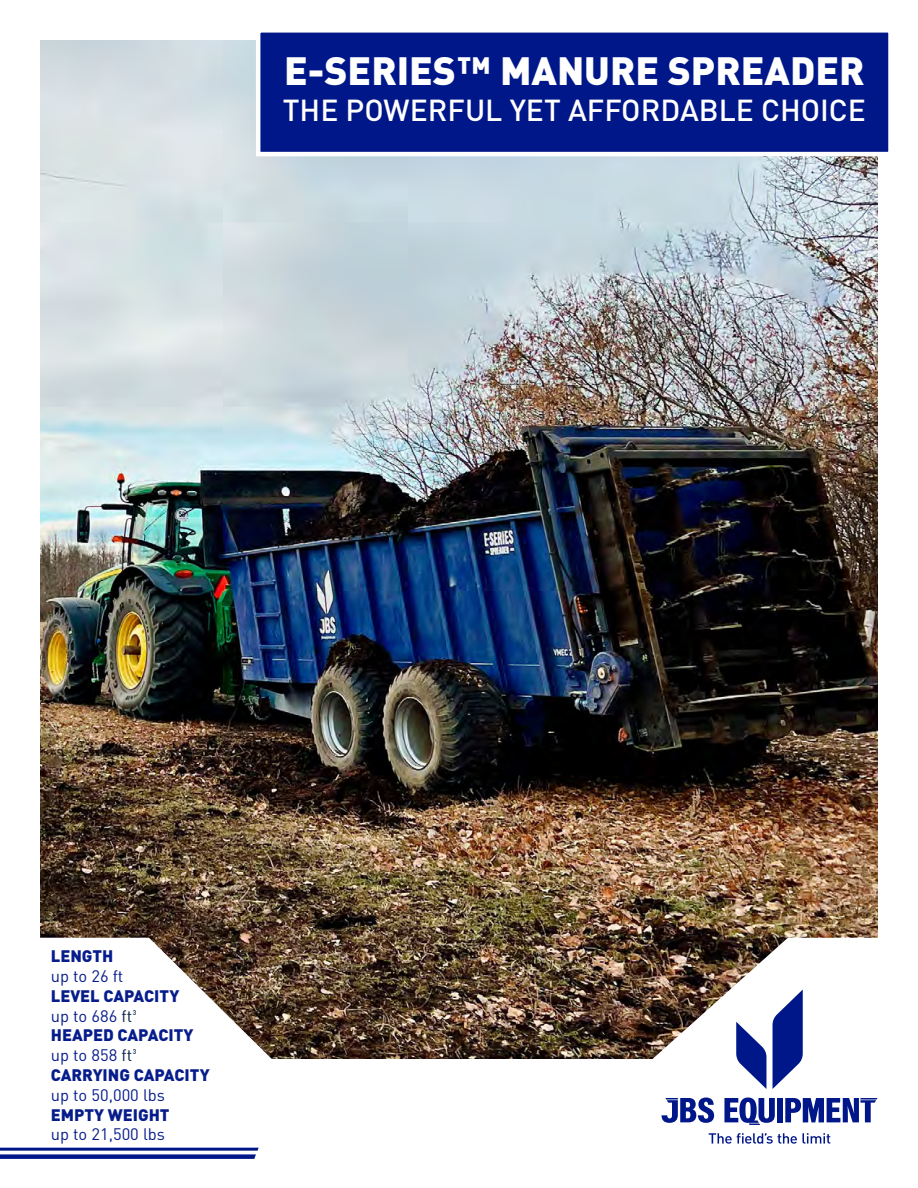
<style>
.page{position:relative;width:918px;height:1188px;background:#fff}
.page>*{position:absolute;margin:0;border:0;box-sizing:border-box;transform-origin:0 0}
.t1{font:900 39px "DIN Pro";color:#fff}
.t2{font:500 30px "DIN Pro";color:#fff}
.t3{font:900 16.5px/19.8px "DIN Pro";color:#001789}
.t4{font:16.5px "DIN Pro";color:#001789}
.s1{font-weight:400}
.s2{font-weight:400;color:#001e42}
</style>
<div class="page">
<img style="left:40px;top:40px;width:838px;height:1019px">
<svg style="left:0;top:938px;width:305px;height:219px"></svg>
<div style="left:258px;top:30px;width:633px;height:124px;background:#001789"></div>
<div style="left:256px;top:28px;width:637px;height:128px;border:4px solid #fff"></div>
<div style="left:256px;top:1059px;width:430px;height:115px;background:#fff"></div>
<svg style="left:647px;top:938px;width:231px;height:206px"></svg>
<hr style="left:0;top:1148px;width:258px;height:3px;background:#001789">
<div style="left:0;top:1154px;width:255px;height:5px;background:#001789"></div>
<svg style="left:773px;top:990px;width:30px;height:99px"></svg>
<svg style="left:736px;top:1022px;width:30px;height:67px"></svg>
<div style="left:777px;top:1098px;width:6px;height:24px;background:#001789"></div>
<svg style="left:724px;top:1098px;width:51px;height:27px"></svg>
<svg style="left:662px;top:1098px;width:52px;height:25px"></svg>
<svg style="left:785px;top:1098px;width:92px;height:24px"></svg>
<svg style="left:709px;top:1133px;width:121px;height:11px"></svg>
<h1 class="t1" style="left:284px;top:40px;width:582px">E-SERIES™ MANURE SPREADER</h1>
<h2 class="t2" style="left:283px;top:86px;width:585px">THE POWERFUL YET AFFORDABLE CHOICE</h2>
<p class="t3" style="left:51px;top:945px;width:64px">LENGTH</p>
<p class="t4" style="left:51px;top:963px;width:74px">up to 26 ft</p>
<p class="t3" style="left:51px;top:985px;width:160px">LEVEL CAPACITY<br><span class="s1">up to 686</span> <span class="s2">ft³<br></span>HEAPED CAPACITY <span class="s1">up to 858</span> <span class="s2">ft³<br></span>CARRYING CAPACITY</p>
<p class="t4" style="left:51px;top:1082px;width:116px">up to 50,000 lbs</p>
<p class="t3" style="left:51px;top:1104px;width:120px">EMPTY WEIGHT</p>
<p class="t4" style="left:51px;top:1122px;width:116px">up to 21,500 lbs</p>
</div>
